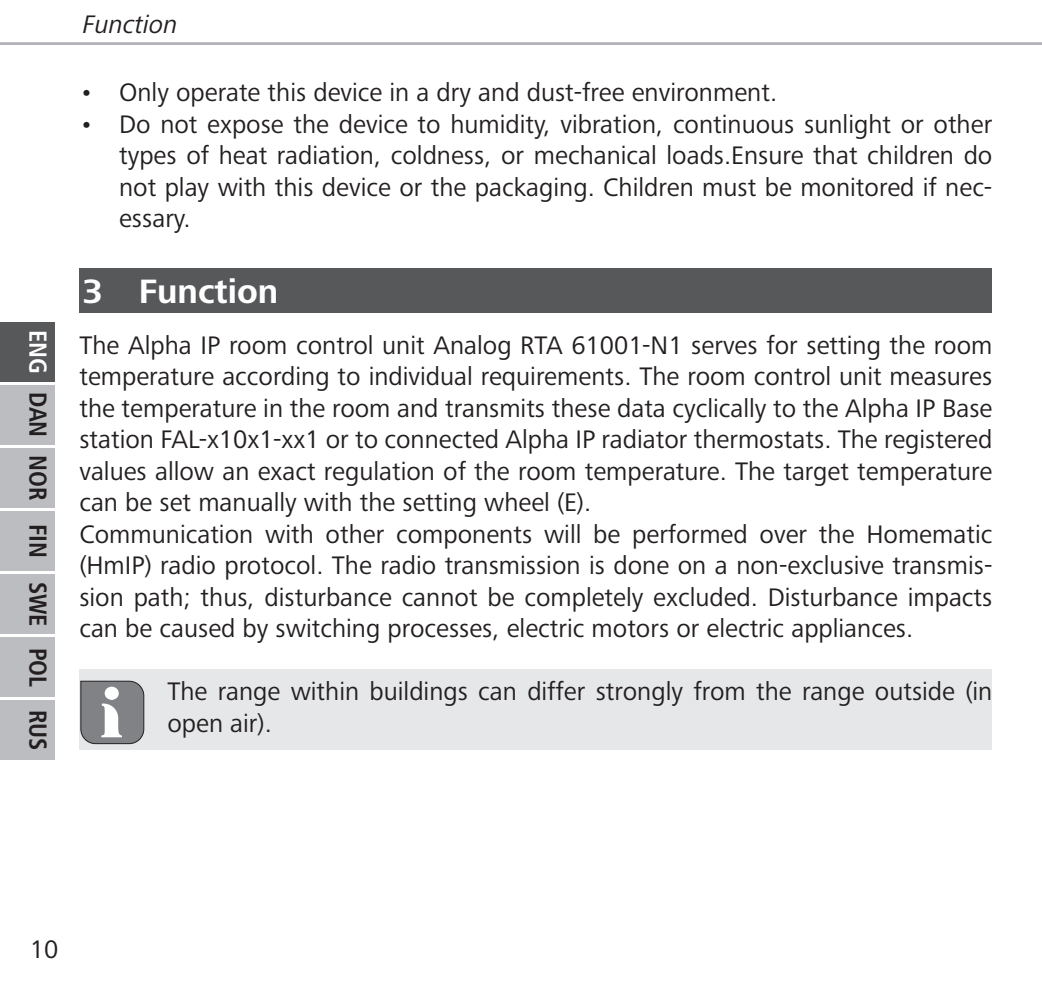
<style>
.page{position:relative;width:1042px;height:993px;background:#fff}
.page>*{position:absolute;margin:0;border:0;box-sizing:border-box;transform-origin:0 0}
.t1{font:700 35px "Frutiger Next LTW1 G";color:#fff}
.t2{font:26.25px/31.5px "Frutiger Next LTW1 G";color:#231f20}
.t3{font:italic 26.25px "Frutiger Next LTW1 G";color:#231f20}
.t4{font:700 condensed 24.5px "Frutiger LT Com";letter-spacing:-.01em;color:#231f20}
.t5{font:700 condensed 24.5px "Frutiger LT Com";color:#fff}
</style>
<div class="page">
<hr style="left:0;top:42px;width:1042px;height:3px;background:#b2b3b7">
<div style="left:0;top:637px;width:55px;height:59px;background:#bcbdc0"></div>
<div style="left:0;top:700px;width:55px;height:59px;background:#bcbdc0"></div>
<div style="left:0;top:511px;width:55px;height:59px;background:#bcbdc0"></div>
<div style="left:0;top:385px;width:55px;height:59px;background:#bcbdc0"></div>
<div style="left:0;top:574px;width:55px;height:59px;background:#bcbdc0"></div>
<div style="left:0;top:448px;width:55px;height:59px;background:#bcbdc0"></div>
<div style="left:0;top:322px;width:55px;height:59px;background:#57585a"></div>
<div style="left:79px;top:668px;width:913px;height:81px;background:#e6e7e9"></div>
<svg style="left:80px;top:680px;width:65px;height:64px;background:#939496"></svg>
<div style="left:79px;top:268px;width:913px;height:45px;background:#57585a"></div>
<p class="t5" style="left:53px;top:330px;width:45px;rotate:90deg">ENG</p>
<p class="t4" style="left:53px;top:392px;width:46px;rotate:90deg">DAN</p>
<p class="t4" style="left:53px;top:455px;width:46px;rotate:90deg">NOR</p>
<p class="t4" style="left:53px;top:524px;width:35px;rotate:90deg">FIN</p>
<p class="t4" style="left:53px;top:581px;width:46px;rotate:90deg">SWE</p>
<p class="t4" style="left:53px;top:647px;width:104px;rotate:90deg">POL RUS</p>
<p class="t3" style="left:83px;top:9px;width:96px">Function</p>
<p class="t2" style="left:79px;top:78px;width:699px">• Only operate this device in a dry and dust-free environment.</p>
<p class="t2" style="left:119px;top:109px;width:875px;text-align:justify;text-indent:-40px">• Do not expose the device to humidity, vibration, continuous sunlight or other types of heat radiation, coldness, or mechanical loads.Ensure that children do not play with this device or the packaging. Children must be monitored if nec&shy;essary.</p>
<h1 class="t1" style="left:82px;top:271px;width:197px">3 Function</h1>
<p class="t2" style="left:79px;top:330px;width:914px">The Alpha IP room control unit Analog RTA 61001-N1 serves for setting the room temperature according to individual requirements. The room control unit measures the temperature in the room and transmits these data cyclically to the Alpha IP Base station FAL-x10x1-xx1 or to connected Alpha IP radiator thermostats. The registered values allow an exact regulation of the room temperature. The target temperature can be set manually with the setting wheel (E).<br>Communication with other components will be performed over the Homematic (HmIP) radio protocol. The radio transmission is done on a non-exclusive transmis&shy;sion path; thus, disturbance cannot be completely excluded. Disturbance impacts can be caused by switching processes, electric motors or electric appliances.</p>
<p class="t2" style="left:167px;top:676px;width:826px">The range within buildings can differ strongly from the range outside (in open air).</p>
<p class="t2" style="left:30px;top:933px;width:30px">10</p>
</div>
